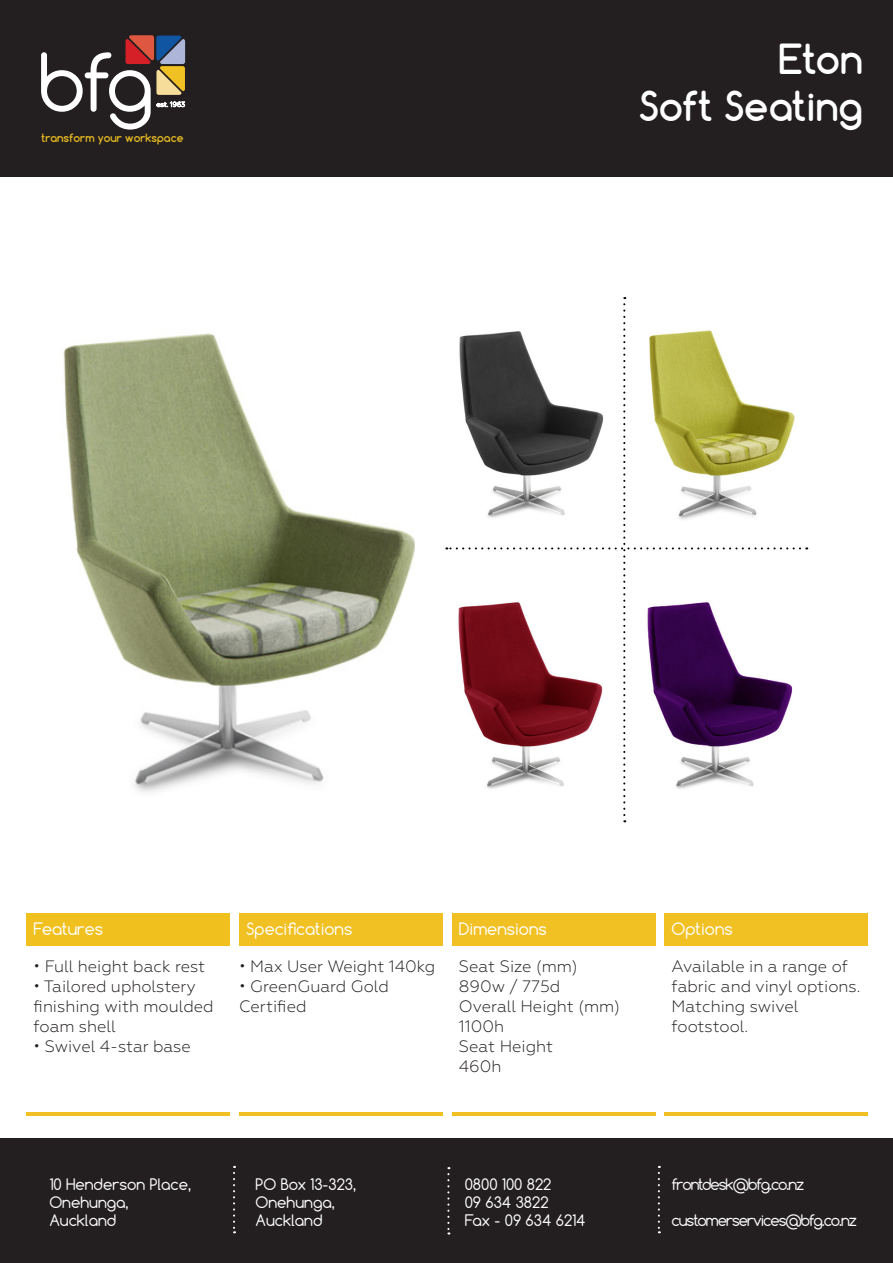
<style>
.page{position:relative;width:893px;height:1263px;background:#fff}
.page>*{position:absolute;margin:0;border:0;box-sizing:border-box;transform-origin:0 0}
.t1{font:700 39px "Comfortaa";color:#fff}
.t2{font:300 16.5px/19.8px "Geometria";color:#231f20}
.t3{font:16.2px "Comfortaa";color:#fff}
.t4{font:15px "Comfortaa";color:#fff}
.t5{font:15px "Comfortaa";letter-spacing:-.07em;color:#fff}
.t6{font:700 10.8px "Comfortaa";color:#eec021}
</style>
<div class="page">
<div style="left:26px;top:913px;width:204px;height:32px;background:#f0c01f"></div>
<div style="left:239px;top:913px;width:204px;height:32px;background:#f1c022"></div>
<div style="left:452px;top:913px;width:203px;height:32px;background:#f1c022"></div>
<div style="left:664px;top:913px;width:204px;height:32px;background:#f1c022"></div>
<hr style="left:26px;top:1112px;width:204px;height:4px;background:#f1c022">
<hr style="left:239px;top:1112px;width:204px;height:4px;background:#f1c022">
<hr style="left:452px;top:1112px;width:203px;height:4px;background:#f1c022">
<hr style="left:664px;top:1112px;width:204px;height:4px;background:#f1c022">
<div style="left:0;top:1139px;width:893px;height:124px;background:#231f20"></div>
<svg style="left:233px;top:1166px;width:2px;height:67px"></svg>
<svg style="left:447px;top:1167px;width:2px;height:67px"></svg>
<svg style="left:658px;top:1166px;width:2px;height:67px"></svg>
<div style="left:0;top:0;width:893px;height:176px;background:#231f20"></div>
<svg style="left:41px;top:35px;width:144px;height:95px"></svg>
<img style="left:63px;top:333px;width:351px;height:459px">
<svg style="left:446px;top:297px;width:354px;height:525px"></svg>
<img style="left:644px;top:571px;width:151px;height:225px">
<img style="left:455px;top:300px;width:151px;height:225px">
<img style="left:645px;top:300px;width:151px;height:225px">
<p class="t6" style="left:41px;top:131px;width:144px">transform your workspace</p>
<p class="t1" style="left:778px;top:35px;width:86px">Eton</p>
<p class="t1" style="left:639px;top:82px;width:226px">Soft Seating</p>
<p class="t3" style="left:34px;top:918px;width:71px">Features</p>
<p class="t3" style="left:246px;top:918px;width:108px">Specifications</p>
<p class="t3" style="left:459px;top:918px;width:89px">Dimensions</p>
<p class="t3" style="left:672px;top:918px;width:63px">Options</p>
<p class="t2" style="left:34px;top:957px;width:173px">• Full height back rest</p>
<p class="t2" style="left:34px;top:976px;width:182px">• Tailored upholstery finishing with moulded foam shell</p>
<p class="t2" style="left:34px;top:1036px;width:159px">• Swivel 4-star base</p>
<p class="t2" style="left:239px;top:957px;width:198px">• Max User Weight 140kg</p>
<p class="t2" style="left:239px;top:976px;width:151px">• GreenGuard Gold<br>Certified</p>
<p class="t2" style="left:459px;top:957px;width:120px">Seat Size (mm)</p>
<p class="t2" style="left:459px;top:976px;width:103px">890w / 775d</p>
<p class="t2" style="left:459px;top:996px;width:162px">Overall Height (mm)</p>
<p class="t2" style="left:459px;top:1016px;width:47px">1100h</p>
<p class="t2" style="left:459px;top:1036px;width:96px">Seat Height</p>
<p class="t2" style="left:459px;top:1056px;width:44px">460h</p>
<p class="t2" style="left:672px;top:957px;width:190px">Available in a range of fabric and vinyl options.<br>Matching swivel footstool.</p>
<p class="t4" style="left:49px;top:1174px;width:143px">10 Henderson Place,</p>
<p class="t4" style="left:49px;top:1192px;width:81px">Onehunga,</p>
<p class="t4" style="left:49px;top:1210px;width:68px">Auckland</p>
<p class="t4" style="left:256px;top:1174px;width:102px">PO Box 13-323,</p>
<p class="t4" style="left:256px;top:1192px;width:81px">Onehunga,</p>
<p class="t4" style="left:256px;top:1210px;width:68px">Auckland</p>
<p class="t4" style="left:465px;top:1174px;width:88px">0800 100 822</p>
<p class="t4" style="left:465px;top:1192px;width:85px">09 634 3822</p>
<p class="t4" style="left:465px;top:1210px;width:122px">Fax - 09 634 6214</p>
<p class="t5" style="left:672px;top:1174px;width:134px">frontdesk@bfg.co.nz</p>
<p class="t5" style="left:672px;top:1210px;width:187px">customerservices@bfg.co.nz</p>
</div>
